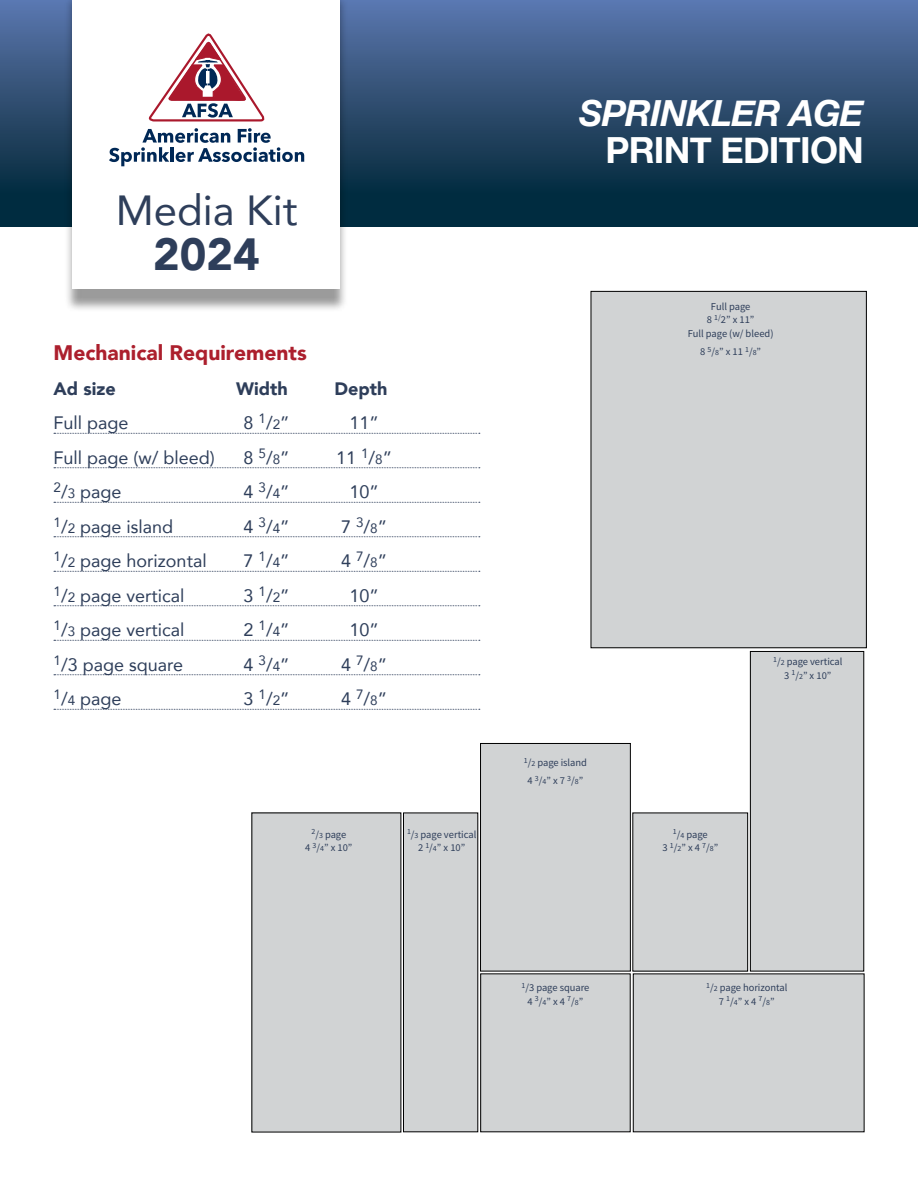
<style>
.page{position:relative;width:918px;height:1188px;background:#fff}
.page>*{position:absolute;margin:0;border:0;box-sizing:border-box;transform-origin:0 0}
.t1{font:900 45px "Avenir";color:#2e3e5a}
.t2{font:42px "Avenir";color:#2e3e5a}
.t3{font:italic 700 36px "Helvetica Neue";letter-spacing:-.02em;color:#fff}
.t4{font:700 36px "Helvetica Neue";letter-spacing:-.02em;color:#fff}
.t5{font:900 21px "Avenir";color:#ac1f2d}
.t6{font:18px "Avenir";color:#2e3e5a}
.t7{font:900 18px "Avenir";color:#2e3e5a}
.t8{font:10.5px/13.5px "Source Sans Variable";color:#2e3e5a;text-align:center}
.s1{font-size:13.5px}
.s2{font-size:7.8px}
</style>
<div class="page">
<div style="left:0;top:0;width:918px;height:227px;background:linear-gradient(to bottom,#5c75ab,#002230)"></div>
<div style="left:64px;top:0;width:285px;height:313px;background:#000;opacity:.4"></div>
<div style="left:72px;top:0;width:268px;height:289px;background:#fff"></div>
<svg style="left:109px;top:33px;width:195px;height:133px"></svg>
<div style="left:481px;top:743px;width:149px;height:228px;background:#d1d3d4"></div>
<div style="left:480px;top:743px;width:151px;height:228px;border:1px solid #000"></div>
<div style="left:633px;top:974px;width:231px;height:158px;background:#d1d3d4"></div>
<div style="left:750px;top:651px;width:114px;height:320px;background:#d1d3d4"></div>
<div style="left:750px;top:651px;width:114px;height:320px;border:1px solid #000"></div>
<div style="left:404px;top:813px;width:74px;height:319px;background:#d1d3d4"></div>
<div style="left:403px;top:813px;width:75px;height:319px;border:1px solid #000"></div>
<div style="left:481px;top:974px;width:149px;height:158px;background:#d1d3d4"></div>
<div style="left:633px;top:813px;width:115px;height:158px;background:#d1d3d4"></div>
<div style="left:252px;top:813px;width:149px;height:319px;background:#d1d3d4"></div>
<div style="left:591px;top:291px;width:275px;height:357px;background:#d1d3d4"></div>
<div style="left:591px;top:291px;width:276px;height:357px;border:1px solid #000"></div>
<svg style="left:54px;top:433px;width:426px;height:1px"></svg>
<svg style="left:54px;top:467px;width:426px;height:1px"></svg>
<svg style="left:54px;top:502px;width:426px;height:1px"></svg>
<svg style="left:54px;top:536px;width:426px;height:1px"></svg>
<svg style="left:54px;top:571px;width:426px;height:1px"></svg>
<svg style="left:54px;top:605px;width:426px;height:1px"></svg>
<svg style="left:54px;top:640px;width:426px;height:1px"></svg>
<svg style="left:54px;top:674px;width:426px;height:1px"></svg>
<svg style="left:54px;top:709px;width:426px;height:1px"></svg>
<h2 class="t2" style="left:116px;top:177px;width:184px">Media Kit</h2>
<h1 class="t1" style="left:153px;top:216px;width:108px">2024</h1>
<h3 class="t5" style="left:54px;top:335px;width:255px">Mechanical Requirements</h3>
<h3 class="t7" style="left:54px;top:373px;width:64px">Ad size</h3>
<h3 class="t7" style="left:236px;top:373px;width:53px">Width</h3>
<h3 class="t7" style="left:335px;top:373px;width:54px">Depth</h3>
<h3 class="t6" style="left:54px;top:409px;width:77px">Full page</h3>
<h3 class="t6" style="left:244px;top:409px;width:48px">8 <sup>1</sup>/<span class="s1">2</span>”</h3>
<h3 class="t6" style="left:349px;top:409px;width:31px">11”</h3>
<h3 class="t6" style="left:54px;top:443px;width:163px">Full page (w/ bleed)</h3>
<h3 class="t6" style="left:244px;top:443px;width:48px">8 <sup>5</sup>/<span class="s1">8</span>”</h3>
<h3 class="t6" style="left:336px;top:443px;width:58px">11 <sup>1</sup>/<span class="s1">8</span>”</h3>
<h3 class="t6" style="left:54px;top:478px;width:70px"><sup>2</sup>/<span class="s1">3</span> page</h3>
<h3 class="t6" style="left:244px;top:478px;width:48px">4 <sup>3</sup>/<span class="s1">4</span>”</h3>
<h3 class="t6" style="left:349px;top:478px;width:31px">10”</h3>
<h3 class="t6" style="left:54px;top:512px;width:121px"><sup>1</sup>/<span class="s1">2</span> page island</h3>
<h3 class="t6" style="left:244px;top:512px;width:48px">4 <sup>3</sup>/<span class="s1">4</span>”</h3>
<h3 class="t6" style="left:341px;top:512px;width:48px">7 <sup>3</sup>/<span class="s1">8</span>”</h3>
<h3 class="t6" style="left:54px;top:547px;width:155px"><sup>1</sup>/<span class="s1">2</span> page horizontal</h3>
<h3 class="t6" style="left:244px;top:547px;width:48px">7 <sup>1</sup>/<span class="s1">4</span>”</h3>
<h3 class="t6" style="left:341px;top:547px;width:48px">4 <sup>7</sup>/<span class="s1">8</span>”</h3>
<h3 class="t6" style="left:54px;top:581px;width:133px"><sup>1</sup>/<span class="s1">2</span> page vertical</h3>
<h3 class="t6" style="left:244px;top:581px;width:48px">3 <sup>1</sup>/<span class="s1">2</span>”</h3>
<h3 class="t6" style="left:349px;top:581px;width:31px">10”</h3>
<h3 class="t6" style="left:54px;top:616px;width:133px"><sup>1</sup>/<span class="s1">3</span> page vertical</h3>
<h3 class="t6" style="left:244px;top:616px;width:48px">2 <sup>1</sup>/<span class="s1">4</span>”</h3>
<h3 class="t6" style="left:349px;top:616px;width:31px">10”</h3>
<h3 class="t6" style="left:54px;top:650px;width:131px"><sup>1</sup>/3 page square</h3>
<h3 class="t6" style="left:244px;top:650px;width:48px">4 <sup>3</sup>/<span class="s1">4</span>”</h3>
<h3 class="t6" style="left:341px;top:650px;width:48px">4 <sup>7</sup>/<span class="s1">8</span>”</h3>
<h3 class="t6" style="left:54px;top:685px;width:70px"><sup>1</sup>/<span class="s1">4</span> page</h3>
<h3 class="t6" style="left:244px;top:685px;width:48px">3 <sup>1</sup>/<span class="s1">2</span>”</h3>
<h3 class="t6" style="left:341px;top:685px;width:48px">4 <sup>7</sup>/<span class="s1">8</span>”</h3>
<p class="t8" style="left:305px;top:828px;width:49px"><sup>2</sup>/<span class="s2">3</span> page<br>4 <sup>3</sup>/<span class="s2">4</span>” x 10”</p>
<p class="t8" style="left:407px;top:828px;width:71px"><sup>1</sup>/<span class="s2">3</span> page vertical<br>2 <sup>1</sup>/<span class="s2">4</span>” x 10”</p>
<h3 class="t3" style="left:579px;top:85px;width:286px">SPRINKLER AGE</h3>
<h3 class="t4" style="left:605px;top:122px;width:260px">PRINT EDITION</h3>
<p class="t8" style="left:688px;top:300px;width:87px">Full page<br>8 <sup>1/</sup>2” x 11”<br>Full page (w/ bleed)</p>
<p class="t8" style="left:700px;top:345px;width:62px">8 <sup>5</sup>/<span class="s2">8</span>” x 11 <sup>1</sup>/<span class="s2">8</span>”</p>
<p class="t8" style="left:524px;top:754px;width:65px;line-height:18px"><sup>1</sup>/<span class="s2">2</span> page island<br>4 <sup>3</sup>/<span class="s2">4</span>” x 7 <sup>3</sup>/<span class="s2">8</span>”</p>
<p class="t8" style="left:773px;top:655px;width:71px"><sup>1</sup>/<span class="s2">2</span> page vertical<br>3 <sup>1</sup>/<span class="s2">2</span>” x 10”</p>
<p class="t8" style="left:663px;top:828px;width:57px"><sup>1</sup>/<span class="s2">4</span> page<br>3 <sup>1</sup>/<span class="s2">2</span>” x 4 <sup>7</sup>/<span class="s2">8</span>”</p>
<p class="t8" style="left:522px;top:981px;width:69px"><sup>1</sup>/3 page square<br>4 <sup>3</sup>/<span class="s2">4</span>” x 4 <sup>7</sup>/<span class="s2">8</span>”</p>
<p class="t8" style="left:706px;top:981px;width:83px"><sup>1</sup>/<span class="s2">2</span> page horizontal<br>7 <sup>1</sup>/<span class="s2">4</span>” x 4 <sup>7</sup>/<span class="s2">8</span>”</p>
</div>
